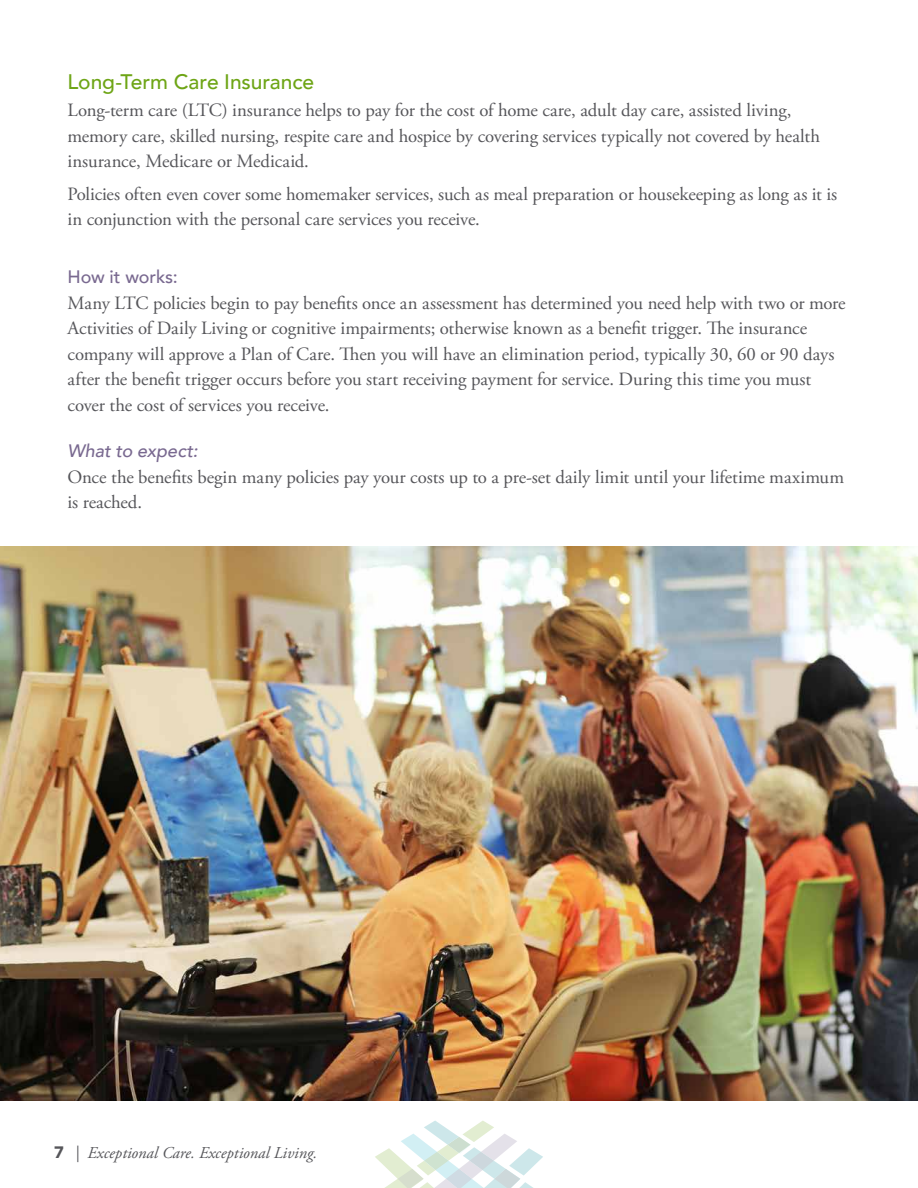
<style>
.page{position:relative;width:918px;height:1188px;background:#fff}
.page>*{position:absolute;margin:0;border:0;box-sizing:border-box;transform-origin:0 0}
.t1{font:500 21px "Avenir";letter-spacing:-.005em;color:#6ea516}
.t2{font:18.75px/25.5px "Adobe Garamond Pro";letter-spacing:-.005em;color:#56565a}
.t3{font:italic 500 18px "Avenir";color:#796990}
.t4{font:500 18px "Avenir";letter-spacing:-.005em;color:#796990}
.t5{font:italic 16.5px "Adobe Garamond Pro";color:#56565a}
.s1{font-family:"Avenir";font-weight:900;font-style:normal}
</style>
<div class="page">
<svg style="left:375px;top:1120px;width:168px;height:68px"></svg>
<img style="left:0;top:547px;width:918px;height:553px">
<p class="t1" style="left:68px;top:63px;width:248px">Long-Term Care Insurance</p>
<p class="t2" style="left:68px;top:98px;width:754px">Long-term care (LTC) insurance helps to pay for the cost of home care, adult day care, assisted living, memory care, skilled nursing, respite care and hospice by covering services typically not covered by health insurance, Medicare or Medicaid.</p>
<p class="t2" style="left:68px;top:182px;width:771px">Policies often even cover some homemaker services, such as meal preparation or housekeeping as long as it is in conjunction with the personal care services you receive.</p>
<p class="t4" style="left:68px;top:261px;width:112px">How it works:</p>
<p class="t2" style="left:68px;top:291px;width:780px">Many LTC policies begin to pay benefits once an assessment has determined you need help with two or more Activities of Daily Living or cognitive impairments; otherwise known as a benefit trigger. The insurance company will approve a Plan of Care. Then you will have an elimination period, typically 30, 60 or 90 days after the benefit trigger occurs before you start receiving payment for service. During this time you must cover the cost of services you receive.</p>
<p class="t3" style="left:68px;top:440px;width:132px">What to expect:</p>
<p class="t2" style="left:68px;top:465px;width:778px">Once the benefits begin many policies pay your costs up to a pre-set daily limit until your lifetime maximum is reached.</p>
<p class="t5" style="left:54px;top:1142px;width:265px"><span class="s1">7</span> | Exceptional Care. Exceptional Living.</p>
</div>
